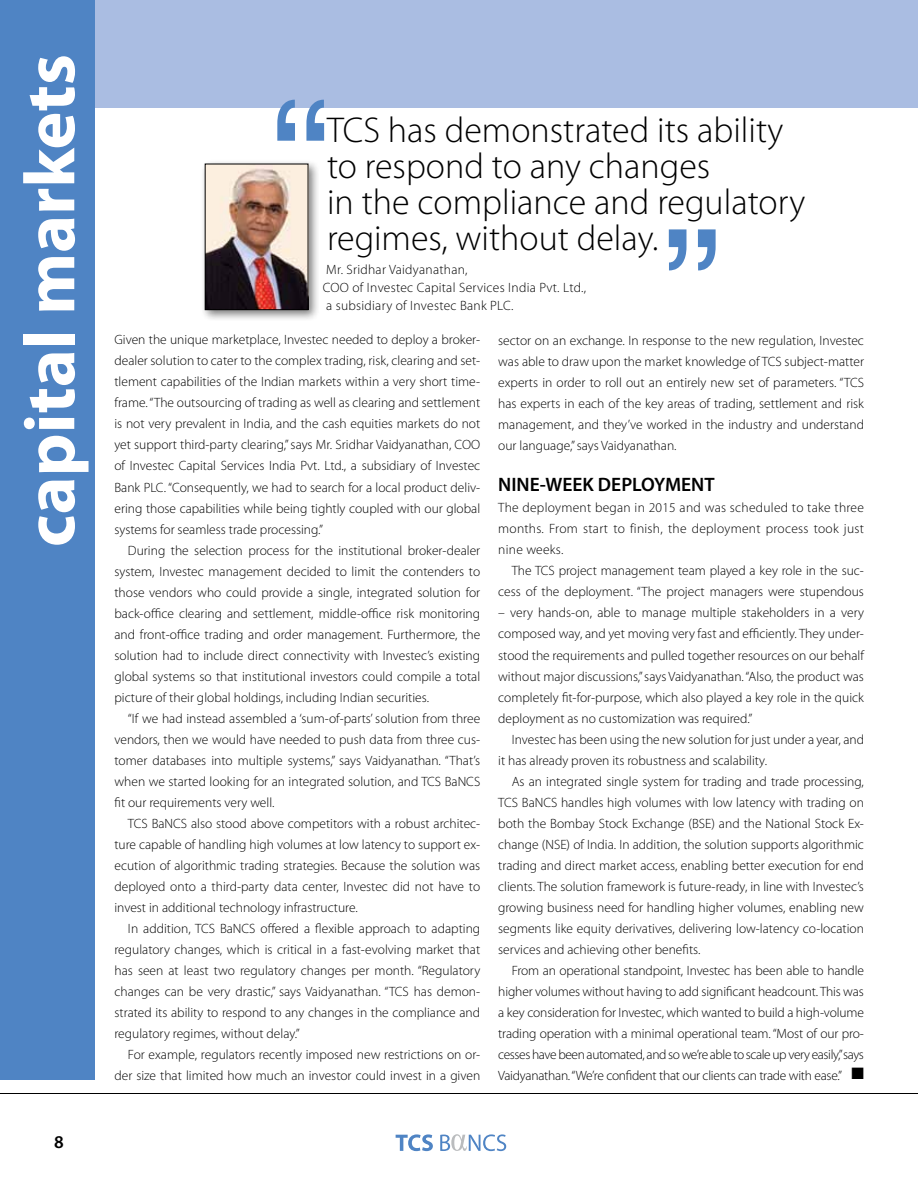
<style>
.page{position:relative;width:918px;height:1188px;background:#fff}
.page>*{position:absolute;margin:0;border:0;box-sizing:border-box;transform-origin:0 0}
.t1{font:159px "Helvetica Neue";color:#4f84c4}
.t2{font:700 72px "Myriad Pro";color:#fff}
.t3{font:300 36px/36px "Myriad Pro";color:#000}
.t4{font:600 19.5px "Myriad Pro";letter-spacing:-.01em;color:#000}
.t5{font:600 18px "Myriad Pro";color:#000}
.t6{font:300 13.5px/21px "Myriad Pro";color:#000;text-align:justify}
.t7{font:300 13.5px/18px "Myriad Pro";letter-spacing:.02em;color:#000}
</style>
<div class="page">
<svg style="left:396px;top:1134px;width:110px;height:17px"></svg>
<hr style="left:0;top:1093px;width:918px;height:1px;background:#000">
<div style="left:0;top:0;width:918px;height:108px;background:#aabde2"></div>
<div style="left:0;top:0;width:94px;height:1080px;background:#4f84c4"></div>
<div style="left:201px;top:159px;width:119px;height:162px;background:#000;opacity:.5"></div>
<img style="left:207px;top:166px;width:99px;height:142px">
<div style="left:205px;top:164px;width:103px;height:146px;border:1px solid #000"></div>
<h2 class="t2" style="left:3px;top:547px;width:495px;rotate:-90deg">capital markets</h2>
<h3 class="t5" style="left:54px;top:1130px;width:11px">8</h3>
<h1 class="t1" style="left:267px;top:62px;width:69px">“</h1>
<h3 class="t3" style="left:327px;top:112px;width:480px">TCS has demonstrated its ability to respond to any changes<br>in the compliance and regulatory regimes, without delay.</h3>
<h1 class="t1" style="left:658px;top:192px;width:69px">”</h1>
<p class="t7" style="left:323px;top:260px;width:265px">Mr. Sridhar Vaidyanathan,<br>COO of Investec Capital Services India Pvt. Ltd., a subsidiary of Investec Bank PLC.</p>
<p class="t6" style="left:114px;top:329px;width:367px">Given the unique marketplace, Investec needed to deploy a broker&shy;dealer solution to cater to the complex trading, risk, clearing and set&shy;tlement capabilities of the Indian markets within a very short time&shy;frame. “The outsourcing of trading as well as clearing and settlement is not very prevalent in India, and the cash equities markets do not yet support third-party clearing,” says Mr. Sridhar Vaidyanathan, COO of Investec Capital Services India Pvt. Ltd., a subsidiary of Investec Bank PLC. “Consequently, we had to search for a local product deliv&shy;ering those capabilities while being tightly coupled with our global systems for seamless trade processing.”</p>
<p class="t6" style="left:114px;top:539px;width:367px;text-indent:14px">During the selection process for the institutional broker-dealer system, Investec management decided to limit the contenders to those vendors who could provide a single, integrated solution for back-office clearing and settlement, middle-office risk monitoring and front-office trading and order management. Furthermore, the solution had to include direct connectivity with Investec’s existing global systems so that institutional investors could compile a total picture of their global holdings, including Indian securities.</p>
<p class="t6" style="left:114px;top:707px;width:367px;text-indent:14px">“If we had instead assembled a ‘sum-of-parts’ solution from three vendors, then we would have needed to push data from three cus&shy;tomer databases into multiple systems,” says Vaidyanathan. “That’s when we started looking for an integrated solution, and TCS BaNCS fit our requirements very well.</p>
<p class="t6" style="left:114px;top:812px;width:367px;text-indent:14px">TCS BaNCS also stood above competitors with a robust architec&shy;ture capable of handling high volumes at low latency to support ex&shy;ecution of algorithmic trading strategies. Because the solution was deployed onto a third-party data center, Investec did not have to invest in additional technology infrastructure.</p>
<p class="t6" style="left:114px;top:918px;width:367px;text-indent:14px">In addition, TCS BaNCS offered a flexible approach to adapting regulatory changes, which is critical in a fast-evolving market that has seen at least two regulatory changes per month. “Regulatory changes can be very drastic,” says Vaidyanathan. “TCS has demon&shy;strated its ability to respond to any changes in the compliance and regulatory regimes, without delay.”</p>
<p class="t6" style="left:114px;top:1044px;width:367px;text-align:right">For example, regulators recently imposed new restrictions on or&shy;der size that limited how much an investor could invest in a given</p>
<p class="t6" style="left:498px;top:330px;width:367px">sector on an exchange. In response to the new regulation, Investec was able to draw upon the market knowledge of TCS subject-matter experts in order to roll out an entirely new set of parameters. “TCS has experts in each of the key areas of trading, settlement and risk management, and they’ve worked in the industry and understand our language,” says Vaidyanathan.</p>
<h3 class="t4" style="left:498px;top:473px;width:11px">NINE</h3>
<h3 class="t4" style="left:540px;top:473px;width:154px">-WEEK DEPLOYMENT</h3>
<p class="t6" style="left:498px;top:497px;width:367px">The deployment began in 2015 and was scheduled to take three months. From start to finish, the deployment process took just nine weeks.</p>
<p class="t6" style="left:498px;top:560px;width:367px;text-align:right">The TCS project management team played a key role in the suc&shy;cess of the deployment. “The project managers were stupendous</p>
<p class="t6" style="left:498px;top:602px;width:367px">– very hands-on, able to manage multiple stakeholders in a very composed way, and yet moving very fast and efficiently. They under&shy;stood the requirements and pulled together resources on our behalf without major discussions,” says Vaidyanathan. “Also, the product was completely fit-for-purpose, which also played a key role in the quick deployment as no customization was required.”</p>
<p class="t6" style="left:498px;top:728px;width:367px;text-indent:14px">Investec has been using the new solution for just under a year, and it has already proven its robustness and scalability.</p>
<p class="t6" style="left:498px;top:770px;width:367px;text-indent:14px">As an integrated single system for trading and trade processing, TCS BaNCS handles high volumes with low latency with trading on both the Bombay Stock Exchange (BSE) and the National Stock Ex&shy;change (NSE) of India. In addition, the solution supports algorithmic trading and direct market access, enabling better execution for end clients. The solution framework is future-ready, in line with Investec’s growing business need for handling higher volumes, enabling new segments like equity derivatives, delivering low-latency co-location services and achieving other benefits.</p>
<p class="t6" style="left:498px;top:959px;width:367px;text-indent:14px">From an operational standpoint, Investec has been able to handle higher volumes without having to add significant headcount. This was a key consideration for Investec, which wanted to build a high-volume trading operation with a minimal operational team. “Most of our pro&shy;cesses have been automated, and so we’re able to scale up very easily,”says Vaidyanathan. “We’re confident that our clients can trade with ease.” ■</p>
</div>
